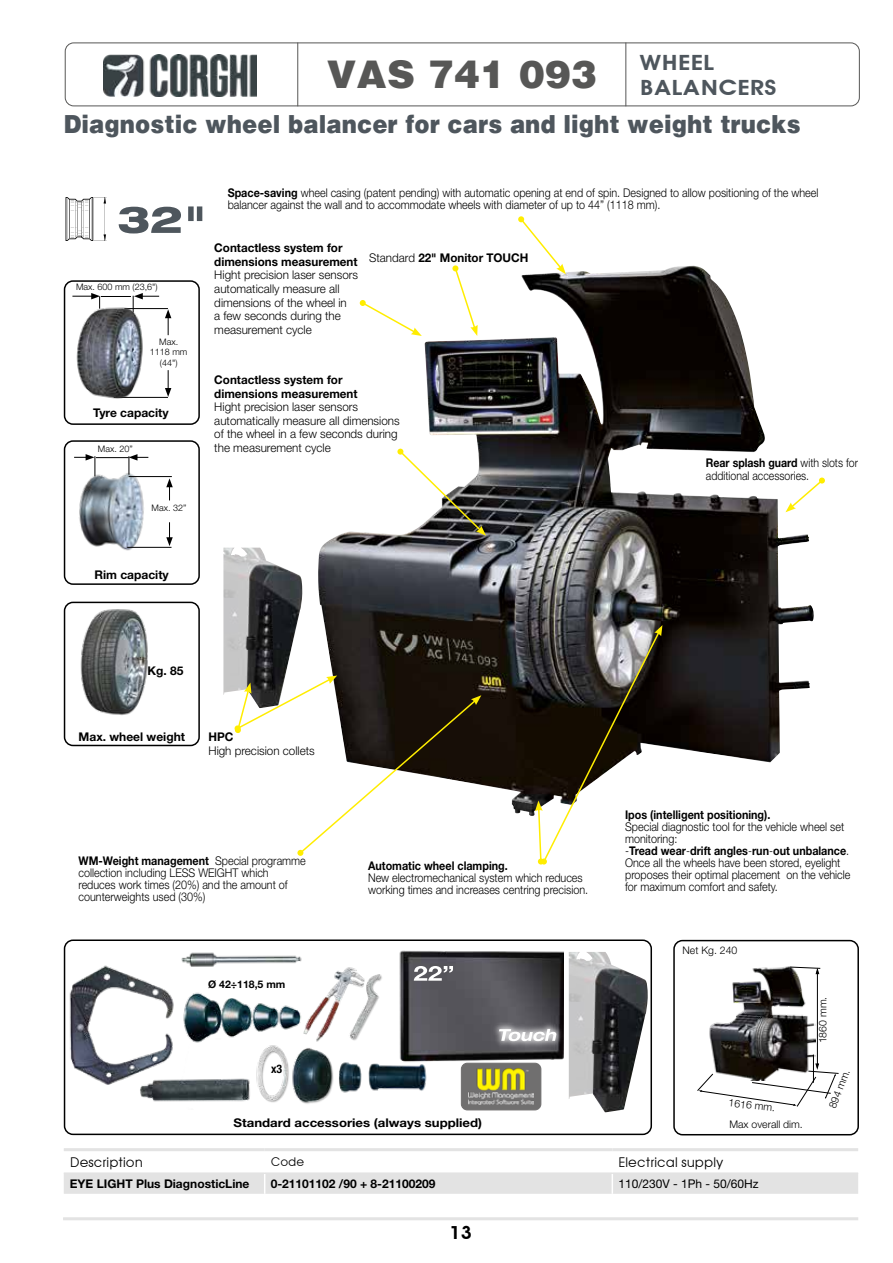
<style>
.page{position:relative;width:893px;height:1263px;background:#fff}
.page>*{position:absolute;margin:0;border:0;box-sizing:border-box;transform-origin:0 0}
.t1{font:900 39px "Helvetica";color:#575756}
.t2{font:900 25.5px "Helvetica";color:#4e565d;scale:.9 1}
.t3{font:600 21px/25.5px "Avant Garde";color:#4e565d;scale:1.16 1}
.t4{font:600 18px "Avant Garde";color:#000;scale:1.1 1}
.t5{font:13.5px "Avant Garde";color:#000}
.t6{font:300 12px/12px "Helvetica Neue LT Std";color:#000;scale:.9 1}
.t7{font:300 12px/13.5px "Helvetica Neue LT Std";color:#000}
.t8{font:700 12px/13.5px "Helvetica Neue LT Std";color:#000}
.t9{font:700 12px "Helvetica Neue LT Std";color:#000;scale:.9 1}
.t10{font:300 12px/13.5px "Helvetica Neue LT Std";color:#000;scale:.88 1}
.t11{font:700 12px "Helvetica Neue LT Std";color:#000;scale:1.1 1}
.t12{font:12px "Helvetica Neue LT Std";color:#000}
.t13{font:12px "Avant Garde";color:#000}
.t14{font:700 condensed 11.85px "Helvetica Neue LT Std";color:#000}
.t15{font:300 10.5px "Helvetica Neue LT Std";color:#000}
.t16{font:700 10.5px "Helvetica Neue LT Std";color:#000}
.t17{font:300 9px/10.5px "Helvetica Neue LT Std";color:#000;text-align:center}
.s1{font-weight:700}
.s2{font-weight:300}
</style>
<div class="page">
<hr style="left:63px;top:1217px;width:795px;height:3px;background:#e3e3e3">
<div style="left:65px;top:43px;width:795px;height:63px;border:1px solid #575756;border-radius:9px"></div>
<hr style="left:297px;top:43px;width:1px;height:63px;background:#575756">
<hr style="left:626px;top:43px;width:1px;height:63px;background:#575756">
<img style="left:104px;top:55px;width:153px;height:42px">
<img style="left:704px;top:939px;width:112px;height:115px">
<div style="left:64px;top:602px;width:136px;height:144px;border:2px solid #000;border-radius:9px"></div>
<img style="left:79px;top:456px;width:77px;height:95px">
<div style="left:64px;top:280px;width:136px;height:145px;border:2px solid #000;border-radius:9px"></div>
<div style="left:64px;top:440px;width:136px;height:145px;border:2px solid #000;border-radius:9px"></div>
<hr style="left:124px;top:308px;width:44px;height:1px;background:#000">
<hr style="left:129px;top:476px;width:43px;height:1px;background:#000">
<hr style="left:114px;top:397px;width:54px;height:1px;background:#000">
<hr style="left:127px;top:547px;width:44px;height:1px;background:#000">
<svg style="left:165px;top:370px;width:6px;height:27px"></svg>
<svg style="left:166px;top:522px;width:7px;height:24px"></svg>
<svg style="left:165px;top:309px;width:6px;height:26px"></svg>
<svg style="left:166px;top:478px;width:7px;height:22px"></svg>
<svg style="left:72px;top:293px;width:28px;height:9px"></svg>
<svg style="left:74px;top:454px;width:22px;height:22px"></svg>
<svg style="left:133px;top:293px;width:26px;height:17px"></svg>
<svg style="left:129px;top:454px;width:19px;height:21px"></svg>
<hr style="left:101px;top:296px;width:30px;height:1px;background:#000">
<hr style="left:96px;top:457px;width:33px;height:1px;background:#000">
<img style="left:76px;top:302px;width:70px;height:97px">
<div style="left:64px;top:939px;width:588px;height:196px;border:2px solid #000;border-radius:9px"></div>
<img style="left:80px;top:609px;width:68px;height:106px">
<img style="left:318px;top:266px;width:496px;height:550px">
<div style="left:673px;top:940px;width:186px;height:195px;border:2px solid #000;border-radius:9px"></div>
<hr style="left:817px;top:971px;width:1px;height:95px;background:#000">
<svg style="left:790px;top:966px;width:31px;height:8px"></svg>
<svg style="left:697px;top:1054px;width:142px;height:53px"></svg>
<svg style="left:66px;top:197px;width:41px;height:44px"></svg>
<svg style="left:119px;top:206px;width:83px;height:27px"></svg>
<img style="left:63px;top:946px;width:501px;height:163px">
<svg style="left:414px;top:966px;width:39px;height:15px"></svg>
<div style="left:492px;top:1021px;width:72px;height:28px;background:#fff;opacity:.75"></div>
<svg style="left:499px;top:1029px;width:58px;height:12px"></svg>
<div style="left:461px;top:1063px;width:80px;height:47px;background:#706f6f;border-radius:6px"></div>
<div style="left:461px;top:1063px;width:80px;height:47px;border:1px solid #706f6f;border-radius:6px"></div>
<img style="left:469px;top:1069px;width:64px;height:35px">
<img style="left:569px;top:952px;width:79px;height:160px">
<img style="left:223px;top:548px;width:80px;height:147px">
<svg style="left:785px;top:477px;width:40px;height:35px"></svg>
<svg style="left:360px;top:300px;width:62px;height:36px"></svg>
<svg style="left:397px;top:449px;width:89px;height:87px"></svg>
<svg style="left:518px;top:216px;width:48px;height:58px"></svg>
<svg style="left:535px;top:625px;width:127px;height:239px"></svg>
<svg style="left:234px;top:675px;width:247px;height:180px"></svg>
<svg style="left:452px;top:265px;width:26px;height:71px"></svg>
<div style="left:64px;top:1174px;width:794px;height:20px;background:#e3e3e3"></div>
<hr style="left:64px;top:1148px;width:201px;height:3px;background:#e3e3e3">
<hr style="left:265px;top:1148px;width:347px;height:3px;background:#e3e3e3">
<hr style="left:612px;top:1148px;width:246px;height:3px;background:#e3e3e3">
<hr style="left:64px;top:1172px;width:201px;height:2px;background:#e3e3e3">
<hr style="left:265px;top:1172px;width:347px;height:2px;background:#e3e3e3">
<hr style="left:612px;top:1172px;width:246px;height:2px;background:#e3e3e3">
<h3 class="t3" style="left:639px;top:49px;width:120px">WHEEL<br>BALANCERS</h3>
<h2 class="t2" style="left:64px;top:109px;width:820px">Diagnostic wheel balancer for cars and light weight trucks</h2>
<h1 class="t1" style="left:326px;top:51px;width:272px">VAS 741 093</h1>
<p class="t17" style="left:76px;top:282px;width:83px">Max. 600 mm (23,6")</p>
<p class="t17" style="left:150px;top:336px;width:39px">Max.<br>1118 mm (44")</p>
<p class="t8" style="left:93px;top:405px;width:77px">Tyre capacity</p>
<p class="t17" style="left:98px;top:444px;width:36px">Max. 20”</p>
<p class="t17" style="left:152px;top:502px;width:36px">Max. 32”</p>
<p class="t8" style="left:94px;top:567px;width:76px">Rim capacity</p>
<p class="t6" style="left:228px;top:186px;width:658px"><span class="s1">Space-saving</span> wheel casing (patent pending) with automatic opening at end of spin. Designed to allow positioning of the wheel balancer against the wall and to accommodate wheels with diameter of up to 44” (1118 mm).</p>
<p class="t8" style="left:214px;top:241px;width:145px">Contactless system for dimensions measurement</p>
<p class="t7" style="left:214px;top:268px;width:145px">Hight precision laser sensors automatically measure all dimensions of the wheel in<br>a few seconds during the measurement cycle</p>
<p class="t8" style="left:369px;top:250px;width:161px"><span class="s2">Standard</span> 22" Monitor TOUCH</p>
<p class="t8" style="left:214px;top:373px;width:145px">Contactless system for dimensions measurement</p>
<p class="t7" style="left:214px;top:400px;width:187px">Hight precision laser sensors automatically measure all dimensions of the wheel in a few seconds during the measurement cycle</p>
<p class="t10" style="left:706px;top:455px;width:174px"><span class="s1">Rear splash guard</span> with slots for additional accessories.</p>
<p class="t8" style="left:148px;top:664px;width:38px">Kg. 85</p>
<p class="t8" style="left:79px;top:730px;width:108px">Max. wheel weight</p>
<p class="t8" style="left:208px;top:730px;width:27px">HPC</p>
<p class="t7" style="left:208px;top:744px;width:108px">High precision collets</p>
<p class="t6" style="left:79px;top:855px;width:254px"><span class="s1">WM-Weight management</span> Special programme collection including LESS WEIGHT which reduces work times (20%) and the amount of counterweights used (30%)</p>
<p class="t16" style="left:208px;top:978px;width:79px">Ø 42÷118,5 mm</p>
<p class="t14" style="left:271px;top:1061px;width:13px">x3</p>
<p class="t9" style="left:368px;top:858px;width:157px">Automatic wheel clamping.</p>
<p class="t6" style="left:368px;top:871px;width:246px">New electromechanical system which reduces working times and increases centring precision.</p>
<p class="t11" style="left:234px;top:1115px;width:227px">Standard accessories (always supplied)</p>
<p class="t9" style="left:625px;top:807px;width:163px">Ipos (intelligent positioning).</p>
<p class="t6" style="left:625px;top:820px;width:252px">Special diagnostic tool for the vehicle wheel set monitoring:<br>-<span class="s1">Tread wear</span>-<span class="s1">drift angles</span>-<span class="s1">run</span>-<span class="s1">out unbalance</span>.<br>Once all the wheels have been stored, eyelight proposes their optimal placement on the vehicle for maximum comfort and safety.</p>
<p class="t15" style="left:682px;top:943px;width:56px">Net Kg. 240</p>
<p class="t15" style="left:729px;top:1096px;width:48px;rotate:6deg">1616 mm.</p>
<p class="t15" style="left:729px;top:1118px;width:75px">Max overall dim.</p>
<p class="t15" style="left:816px;top:1043px;width:48px;rotate:-90deg">1860 mm.</p>
<p class="t15" style="left:826px;top:1105px;width:42px;rotate:-69deg">894 mm.</p>
<p class="t5" style="left:70px;top:1154px;width:75px">Description</p>
<p class="t13" style="left:271px;top:1154px;width:35px">Code</p>
<p class="t5" style="left:618px;top:1154px;width:106px">Electrical supply</p>
<p class="t8" style="left:70px;top:1176px;width:181px">EYE LIGHT Plus DiagnosticLine</p>
<p class="t8" style="left:271px;top:1176px;width:166px">0-21101102 /90 + 8-21100209</p>
<p class="t12" style="left:618px;top:1176px;width:142px">110/230V - 1Ph - 50/60Hz</p>
<h3 class="t4" style="left:450px;top:1222px;width:22px">13</h3>
</div>
